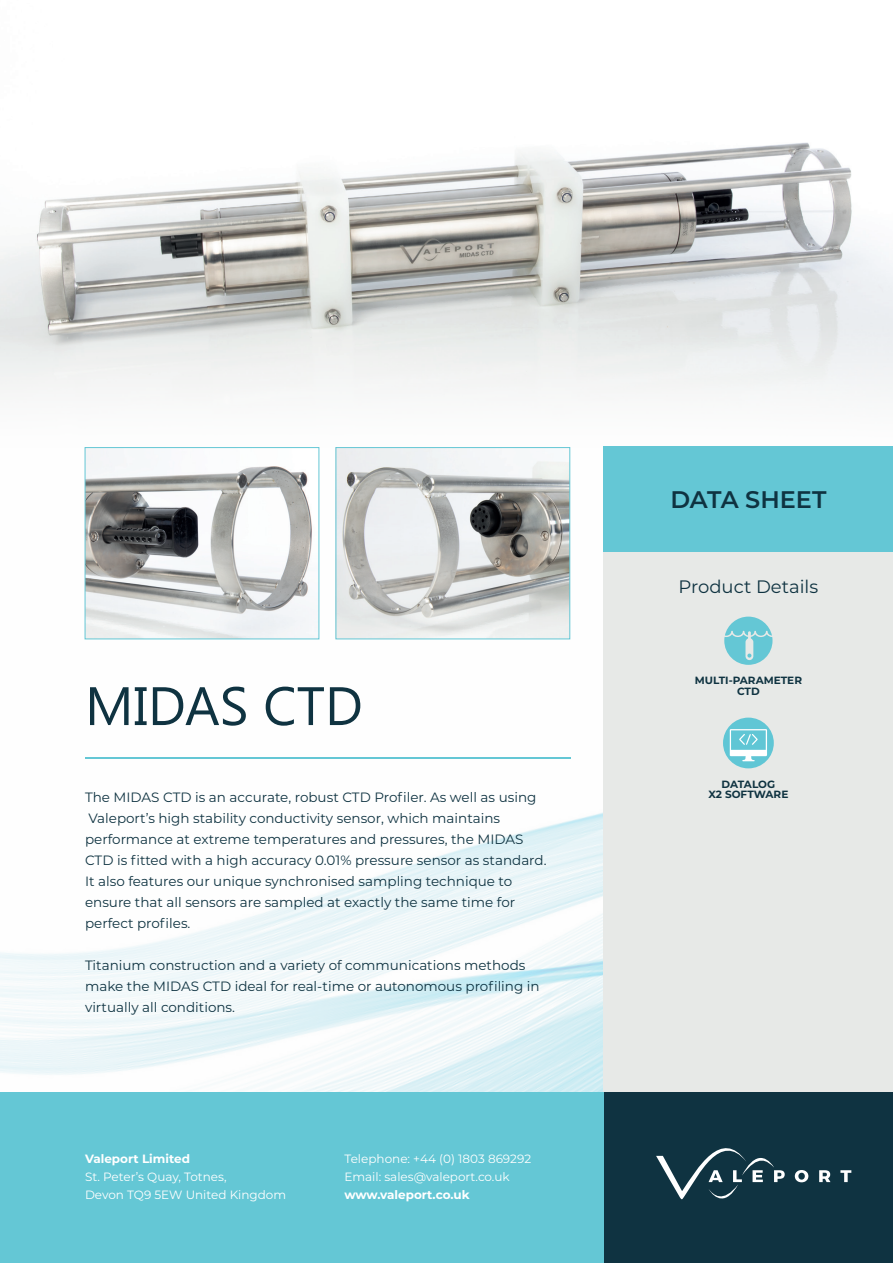
<style>
.page{position:relative;width:893px;height:1263px;background:#fff}
.page>*{position:absolute;margin:0;border:0;box-sizing:border-box;transform-origin:0 0}
.t1{font:54px "Segoe UI";color:#0f3341}
.t2{font:600 24px "Montserrat";color:#0f3341}
.t3{font:18px "Montserrat";color:#0f3341}
.t4{font:13.5px/21px "Montserrat";color:#0f3341}
.t5{font:12px/18px "Montserrat";color:#fff}
.t6{font:700 12px "Montserrat";color:#fff}
.t7{font:700 10.5px/10.5px "Montserrat";color:#0f3341;text-align:center}
</style>
<div class="page">
<img style="left:0;top:447px;width:604px;height:646px">
<img style="left:0;top:142px;width:893px;height:305px">
<div style="left:604px;top:446px;width:289px;height:107px;background:#64c7d5"></div>
<div style="left:604px;top:553px;width:289px;height:540px;background:#e7e9e7"></div>
<div style="left:604px;top:1093px;width:289px;height:170px;background:#0f3341"></div>
<div style="left:0;top:1093px;width:604px;height:170px;background:#64c7d5"></div>
<hr style="left:85px;top:757px;width:485px;height:1px;background:#64c7d5">
<svg style="left:795px;top:1170px;width:13px;height:12px"></svg>
<svg style="left:819px;top:1170px;width:11px;height:12px"></svg>
<svg style="left:840px;top:1170px;width:11px;height:12px"></svg>
<svg style="left:656px;top:1148px;width:129px;height:52px"></svg>
<svg style="left:724px;top:617px;width:48px;height:48px"></svg>
<img style="left:87px;top:449px;width:230px;height:188px">
<div style="left:85px;top:447px;width:234px;height:192px;border:1px solid #64c7d5"></div>
<img style="left:338px;top:449px;width:230px;height:188px">
<div style="left:336px;top:447px;width:234px;height:192px;border:1px solid #64c7d5"></div>
<div style="left:723px;top:718px;width:51px;height:50px;background:#60c6d5;border-radius:50%"></div>
<svg style="left:730px;top:729px;width:37px;height:32px"></svg>
<h1 class="t1" style="left:85px;top:668px;width:279px">MIDAS CTD</h1>
<p class="t4" style="left:85px;top:786px;width:463px">The MIDAS CTD is an accurate, robust CTD Profiler. As well as using Valeport’s high stability conductivity sensor, which maintains performance at extreme temperatures and pressures, the MIDAS CTD is fitted with a high accuracy 0.01% pressure sensor as standard.<br>It also features our unique synchronised sampling technique to ensure that all sensors are sampled at exactly the same time for perfect profiles.</p>
<p class="t4" style="left:85px;top:954px;width:456px">Titanium construction and a variety of communications methods make the MIDAS CTD ideal for real-time or autonomous profiling in virtually all conditions.</p>
<p class="t6" style="left:85px;top:1150px;width:106px">Valeport Limited</p>
<p class="t5" style="left:85px;top:1167px;width:203px">St. Peter’s Quay, Totnes,<br>Devon TQ9 5EW United Kingdom</p>
<p class="t5" style="left:344px;top:1149px;width:188px">Telephone: +44 (0) 1803 869292<br>Email: sales@valeport.co.uk</p>
<p class="t6" style="left:344px;top:1186px;width:127px">www.valeport.co.uk</p>
<h2 class="t2" style="left:670px;top:483px;width:158px">DATA SHEET</h2>
<h3 class="t3" style="left:679px;top:575px;width:141px">Product Details</h3>
<p class="t7" style="left:695px;top:675px;width:109px">MULTI-PARAMETER<br>CTD</p>
<p class="t7" style="left:708px;top:778px;width:81px">DATALOG<br>X2 SOFTWARE</p>
</div>
